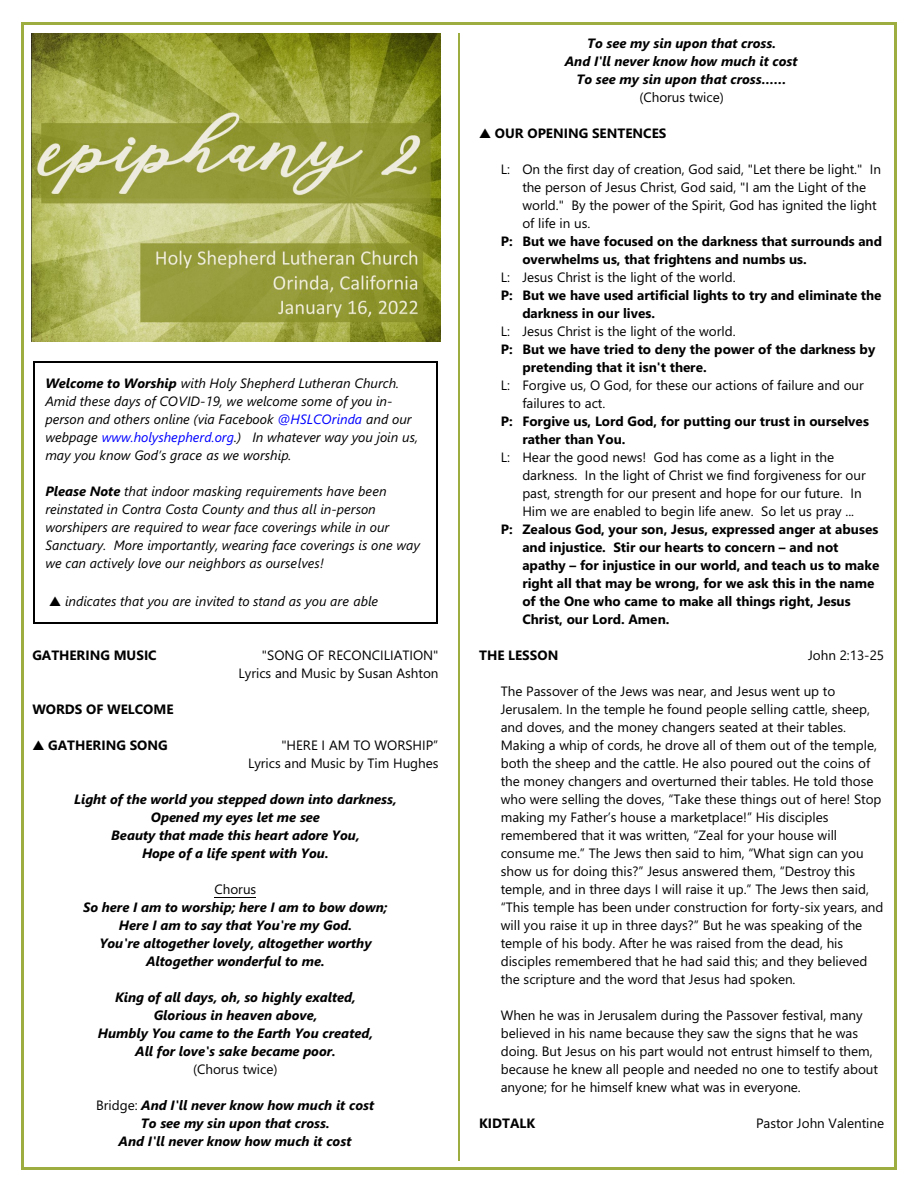
<style>
.page{position:relative;width:918px;height:1188px;background:#fff}
.page>*{position:absolute;margin:0;border:0;box-sizing:border-box;transform-origin:0 0}
.t1{font:13.5px/18px "Segoe UI";color:#000}
.t2{font:700 13.5px/18px "Segoe UI";color:#000}
.t3{font:italic 700 13.5px/18px "Segoe UI";color:#000;text-align:center}
.t4{font:italic 13.5px/18px "Segoe UI";color:#000}
.s1{font-weight:700}
.s2{color:#00f}
.s3{font-weight:400;font-style:normal}
</style>
<div class="page">
<hr style="left:21px;top:22px;width:3px;height:1148px;background:#9ead40">
<hr style="left:894px;top:22px;width:3px;height:1148px;background:#9ead40">
<hr style="left:21px;top:22px;width:875px;height:3px;background:#9ead40">
<hr style="left:21px;top:1167px;width:875px;height:3px;background:#9ead40">
<hr style="left:33px;top:362px;width:1px;height:261px;background:#000">
<hr style="left:436px;top:362px;width:1px;height:261px;background:#000">
<hr style="left:33px;top:362px;width:404px;height:1px;background:#000">
<hr style="left:33px;top:622px;width:404px;height:2px;background:#000">
<img style="left:32px;top:34px;width:408px;height:308px">
<hr style="left:215px;top:897px;width:41px;height:1px;background:#000">
<hr style="left:458px;top:34px;width:2px;height:1127px;background:#9ead40">
<p class="t4" style="left:45px;top:376px;width:374px"><span class="s1">Welcome to Worship</span> with Holy Shepherd Lutheran Church.<br>Amid these days of COVID-19, we welcome some of you in&shy;person and others online (via Facebook <span class="s2">@HSLCOrinda</span> and our webpage <span class="s2">www.holyshepherd.org</span>.) In whatever way you join us, may you know God’s grace as we worship.</p>
<p class="t4" style="left:45px;top:484px;width:376px"><span class="s1">Please Note</span> that indoor masking requirements have been reinstated in Contra Costa County and thus all in-person worshipers are required to wear face coverings while in our Sanctuary. More importantly, wearing face coverings is one way we can actively love our neighbors as ourselves!</p>
<p class="t4" style="left:65px;top:593px;width:315px">indicates that you are invited to stand as you are able</p>
<p class="t2" style="left:32px;top:648px;width:126px">GATHERING MUSIC</p>
<p class="t1" style="left:238px;top:648px;width:202px;text-align:right">"SONG OF RECONCILIATION"<br>Lyrics and Music by Susan Ashton</p>
<p class="t2" style="left:32px;top:702px;width:143px">WORDS OF WELCOME</p>
<p class="t2" style="left:48px;top:738px;width:121px">GATHERING SONG</p>
<p class="t1" style="left:248px;top:738px;width:192px;text-align:right">"HERE I AM TO WORSHIP”<br>Lyrics and Music by Tim Hughes</p>
<p class="t3" style="left:74px;top:792px;width:324px">Light of the world you stepped down into darkness, Opened my eyes let me see<br>Beauty that made this heart adore You,<br>Hope of a life spent with You.</p>
<p class="t1" style="left:215px;top:882px;width:43px">Chorus</p>
<p class="t3" style="left:83px;top:900px;width:306px">So here I am to worship; here I am to bow down; Here I am to say that You're my God.<br>You're altogether lovely, altogether worthy Altogether wonderful to me.</p>
<p class="t3" style="left:98px;top:990px;width:277px">King of all days, oh, so highly exalted, Glorious in heaven above,<br>Humbly You came to the Earth You created, All for love's sake became poor.</p>
<p class="t1" style="left:193px;top:1062px;width:86px">(Chorus twice)</p>
<p class="t3" style="left:96px;top:1098px;width:279px"><span class="s3">Bridge:</span> And I'll never know how much it cost<br>To see my sin upon that cross.<br>And I'll never know how much it cost</p>
<p class="t3" style="left:565px;top:36px;width:234px">To see my sin upon that cross.<br>And I'll never know how much it cost<br>To see my sin upon that cross……</p>
<p class="t1" style="left:639px;top:90px;width:86px">(Chorus twice)</p>
<p class="t2" style="left:495px;top:126px;width:173px">OUR OPENING SENTENCES</p>
<p class="t1" style="left:522px;top:162px;width:360px;text-indent:-22px">L: On the first day of creation, God said, "Let there be light." In the person of Jesus Christ, God said, "I am the Light of the world." By the power of the Spirit, God has ignited the light of life in us.</p>
<p class="t2" style="left:522px;top:234px;width:361px;text-indent:-22px">P: But we have focused on the darkness that surrounds and overwhelms us, that frightens and numbs us.</p>
<p class="t1" style="left:501px;top:270px;width:236px">L: Jesus Christ is the light of the world.</p>
<p class="t2" style="left:522px;top:288px;width:361px;text-indent:-22px">P: But we have used artificial lights to try and eliminate the darkness in our lives.</p>
<p class="t1" style="left:501px;top:324px;width:236px">L: Jesus Christ is the light of the world.</p>
<p class="t2" style="left:522px;top:342px;width:355px;text-indent:-22px">P: But we have tried to deny the power of the darkness by pretending that it isn't there.</p>
<p class="t1" style="left:522px;top:378px;width:343px;text-indent:-22px">L: Forgive us, O God, for these our actions of failure and our failures to act.</p>
<p class="t2" style="left:522px;top:414px;width:348px;text-indent:-22px">P: Forgive us, Lord God, for putting our trust in ourselves rather than You.</p>
<p class="t1" style="left:522px;top:450px;width:345px;text-indent:-22px">L: Hear the good news! God has come as a light in the darkness. In the light of Christ we find forgiveness for our past, strength for our present and hope for our future. In Him we are enabled to begin life anew. So let us pray ...</p>
<p class="t2" style="left:522px;top:522px;width:359px;text-indent:-22px">P: Zealous God, your son, Jesus, expressed anger at abuses and injustice. Stir our hearts to concern – and not apathy – for injustice in our world, and teach us to make right all that may be wrong, for we ask this in the name of the One who came to make all things right, Jesus Christ, our Lord. Amen.</p>
<p class="t2" style="left:479px;top:648px;width:81px">THE LESSON</p>
<p class="t1" style="left:808px;top:648px;width:78px">John 2:13-25</p>
<p class="t1" style="left:501px;top:684px;width:384px">The Passover of the Jews was near, and Jesus went up to Jerusalem. In the temple he found people selling cattle, sheep, and doves, and the money changers seated at their tables.<br>Making a whip of cords, he drove all of them out of the temple, both the sheep and the cattle. He also poured out the coins of the money changers and overturned their tables. He told those who were selling the doves, “Take these things out of here! Stop making my Father’s house a marketplace!” His disciples remembered that it was written, “Zeal for your house will consume me.” The Jews then said to him, “What sign can you show us for doing this?” Jesus answered them, “Destroy this temple, and in three days I will raise it up.” The Jews then said, “This temple has been under construction for forty-six years, and will you raise it up in three days?” But he was speaking of the temple of his body. After he was raised from the dead, his disciples remembered that he had said this; and they believed the scripture and the word that Jesus had spoken.</p>
<p class="t1" style="left:501px;top:1008px;width:379px">When he was in Jerusalem during the Passover festival, many believed in his name because they saw the signs that he was doing. But Jesus on his part would not entrust himself to them, because he knew all people and needed no one to testify about anyone; for he himself knew what was in everyone.</p>
<p class="t2" style="left:479px;top:1116px;width:58px">KIDTALK</p>
<p class="t1" style="left:756px;top:1116px;width:130px">Pastor John Valentine</p>
</div>
